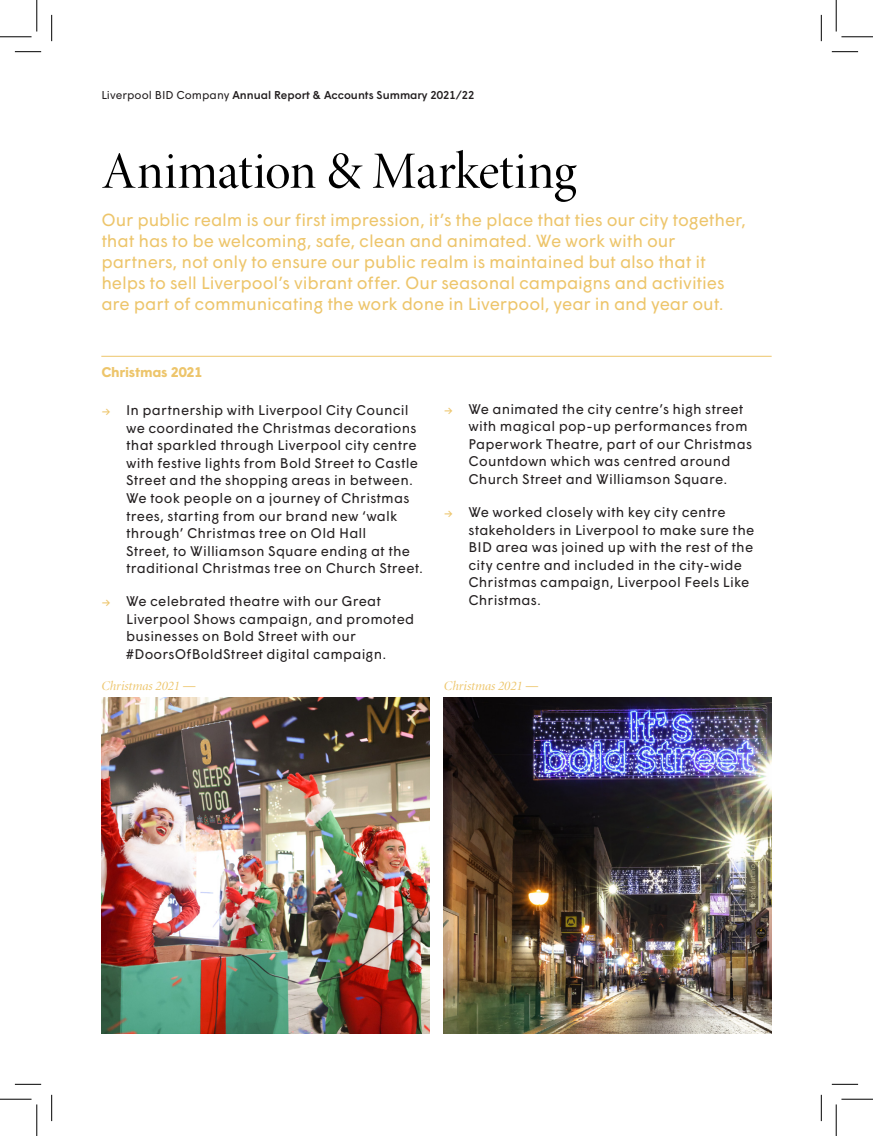
<style>
.page{position:relative;width:873px;height:1136px;background:#fff}
.page>*{position:absolute;margin:0;border:0;box-sizing:border-box;transform-origin:0 0}
.t1{font:52.5px "Minion Pro Disp";letter-spacing:-.01em;color:#000}
.t2{font:17.5px/21px "Wigrum";letter-spacing:-.005em;color:#edc56b}
.t3{font:14px/17.5px "Wigrum";letter-spacing:.01em;color:#231f20}
.t4{font:700 14px "Wigrum";letter-spacing:-.015em;color:#edc56b}
.t5{font:italic 13.12px "Minion Display";color:#edc56b}
.t6{font:500 11.38px "Wigrum";color:#231f20}
.s1{font-weight:400}
.s2{font-size:12.25px;color:#edc56b}
.s3{font-family:"Myriad Pro";font-style:normal}
</style>
<div class="page">
<hr style="left:101px;top:356px;width:670px;height:1px;background:#edc56b">
<img style="left:101px;top:697px;width:328px;height:336px">
<img style="left:443px;top:697px;width:328px;height:336px">
<svg style="left:15px;top:51px;width:26px;height:1px"></svg>
<svg style="left:831px;top:51px;width:26px;height:1px"></svg>
<svg style="left:15px;top:1083px;width:26px;height:1px"></svg>
<svg style="left:832px;top:1083px;width:25px;height:1px"></svg>
<svg style="left:51px;top:15px;width:1px;height:26px"></svg>
<svg style="left:51px;top:1094px;width:1px;height:26px"></svg>
<svg style="left:820px;top:15px;width:1px;height:26px"></svg>
<svg style="left:820px;top:1095px;width:1px;height:25px"></svg>
<hr style="left:0;top:36px;width:32px;height:1px;background:#000">
<hr style="left:841px;top:36px;width:31px;height:1px;background:#000">
<hr style="left:0;top:1098px;width:32px;height:1px;background:#000">
<hr style="left:841px;top:1098px;width:31px;height:1px;background:#000">
<hr style="left:36px;top:0;width:1px;height:31px;background:#000">
<hr style="left:36px;top:1104px;width:1px;height:31px;background:#000">
<hr style="left:835px;top:0;width:1px;height:31px;background:#000">
<hr style="left:835px;top:1104px;width:1px;height:31px;background:#000">
<p class="t6" style="left:101px;top:86px;width:374px"><span class="s1">Liverpool BID Company</span> Annual Report &amp; Accounts Summary 2021/22</p>
<p class="t1" style="left:101px;top:139px;width:476px">Animation &amp; Marketing</p>
<p class="t2" style="left:101px;top:208px;width:646px">Our public realm is our first impression, it’s the place that ties our city together, that has to be welcoming, safe, clean and animated. We work with our partners, not only to ensure our public realm is maintained but also that it helps to sell Liverpool’s vibrant offer. Our seasonal campaigns and activities are part of communicating the work done in Liverpool, year in and year out.</p>
<p class="t4" style="left:101px;top:361px;width:103px">Christmas 2021</p>
<p class="t3" style="left:126px;top:400px;width:298px;text-indent:-25px"><span class="s2">→</span> In partnership with Liverpool City Council we coordinated the Christmas decorations that sparkled through Liverpool city centre with festive lights from Bold Street to Castle Street and the shopping areas in between.<br>We took people on a journey of Christmas trees, starting from our brand new ‘walk through’ Christmas tree on Old Hall<br>Street, to Williamson Square ending at the traditional Christmas tree on Church Street.</p>
<p class="t3" style="left:126px;top:591px;width:289px;text-indent:-25px"><span class="s2">→</span> We celebrated theatre with our Great Liverpool Shows campaign, and promoted businesses on Bold Street with our #DoorsOfBoldStreet digital campaign.</p>
<p class="t3" style="left:468px;top:399px;width:285px;text-indent:-25px"><span class="s2">→</span> We animated the city centre’s high street with magical pop-up performances from Paperwork Theatre, part of our Christmas Countdown which was centred around Church Street and Williamson Square.</p>
<p class="t3" style="left:468px;top:502px;width:287px;text-indent:-25px"><span class="s2">→</span> We worked closely with key city centre stakeholders in Liverpool to make sure the BID area was joined up with the rest of the city centre and included in the city-wide Christmas campaign, Liverpool Feels Like Christmas.</p>
<p class="t5" style="left:101px;top:679px;width:96px">Christmas 2021 <span class="s3">—</span></p>
<p class="t5" style="left:444px;top:679px;width:96px">Christmas 2021 <span class="s3">—</span></p>
</div>
